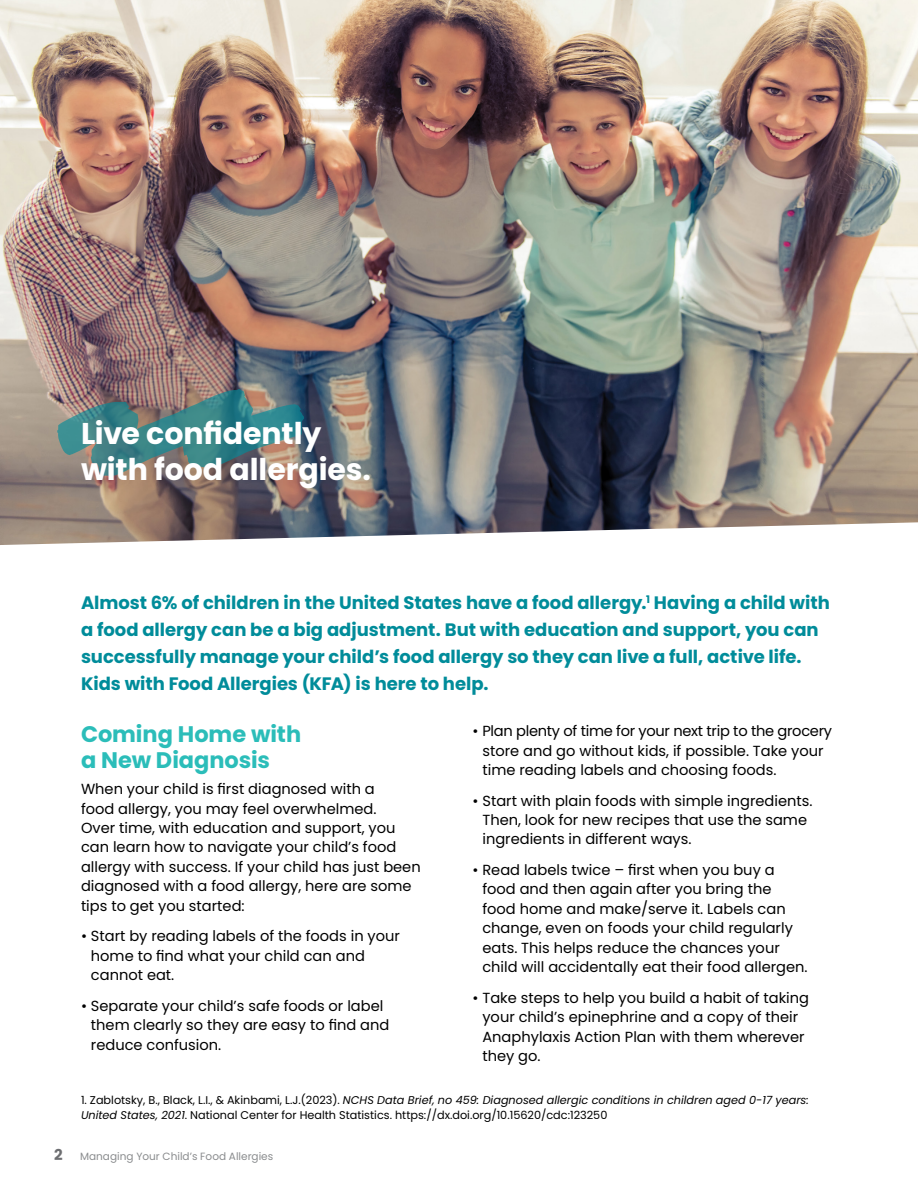
<style>
.page{position:relative;width:918px;height:1188px;background:#fff}
.page>*{position:absolute;margin:0;border:0;box-sizing:border-box;transform-origin:0 0}
.t1{font:700 30px/36px "Poppins";letter-spacing:-.005em;color:#fff}
.t2{font:700 22.5px/25.5px "Poppins";letter-spacing:-.005em;color:#2bbdb9}
.t3{font:700 18px/27px "Poppins";color:#008c9a}
.t4{font:14.7px/19.5px "Poppins";color:#000}
.t5{font:11.25px/15px "Poppins";color:#000}
.t6{font:10.5px "Poppins";color:#8a8c8e}
.s1{font-style:italic}
.s2{font-weight:700;font-size:15px;color:#6d6e71}
</style>
<div class="page">
<img style="left:0;top:0;width:918px;height:545px">
<img style="left:57px;top:389px;width:247px;height:88px">
<h1 class="t1" style="left:81px;top:416px;width:291px">Live confidently with food allergies.</h1>
<p class="t3" style="left:81px;top:589px;width:750px">Almost 6% of children in the United States have a food allergy.<sup>1</sup> Having a child with a food allergy can be a big adjustment. But with education and support, you can successfully manage your child’s food allergy so they can live a full, active life.<br>Kids with Food Allergies (KFA) is here to help.</p>
<h2 class="t2" style="left:81px;top:722px;width:222px">Coming Home with a New Diagnosis</h2>
<p class="t4" style="left:81px;top:779px;width:341px">When your child is first diagnosed with a<br>food allergy, you may feel overwhelmed.<br>Over time, with education and support, you can learn how to navigate your child’s food allergy with success. If your child has just been diagnosed with a food allergy, here are some tips to get you started:</p>
<p class="t4" style="left:91px;top:926px;width:311px;text-indent:-10px">• Start by reading labels of the foods in your home to find what your child can and cannot eat.</p>
<p class="t4" style="left:91px;top:996px;width:300px;text-indent:-10px">• Separate your child’s safe foods or label them clearly so they are easy to find and reduce confusion.</p>
<p class="t4" style="left:482px;top:721px;width:351px;text-indent:-10px">• Plan plenty of time for your next trip to the grocery store and go without kids, if possible. Take your time reading labels and choosing foods.</p>
<p class="t4" style="left:482px;top:791px;width:332px;text-indent:-10px">• Start with plain foods with simple ingredients.<br>Then, look for new recipes that use the same ingredients in different ways.</p>
<p class="t4" style="left:482px;top:860px;width:327px;text-indent:-10px">• Read labels twice – first when you buy a food and then again after you bring the food home and make/serve it. Labels can change, even on foods your child regularly eats. This helps reduce the chances your child will accidentally eat their food allergen.</p>
<p class="t4" style="left:482px;top:988px;width:328px;text-indent:-10px">• Take steps to help you build a habit of taking your child’s epinephrine and a copy of their Anaphylaxis Action Plan with them wherever they go.</p>
<p class="t5" style="left:81px;top:1093px;width:729px">1. Zablotsky, B., Black, L.I., &amp; Akinbami, L.J.(2023). <span class="s1">NCHS Data Brief, no 459: Diagnosed allergic conditions in children aged 0-17 years:<br>United States, 2021</span>. National Center for Health Statistics. https://dx.doi.org/10.15620/cdc:123250</p>
<p class="t6" style="left:54px;top:1150px;width:221px"><span class="s2">2</span> Managing Your Child’s Food Allergies</p>
</div>
